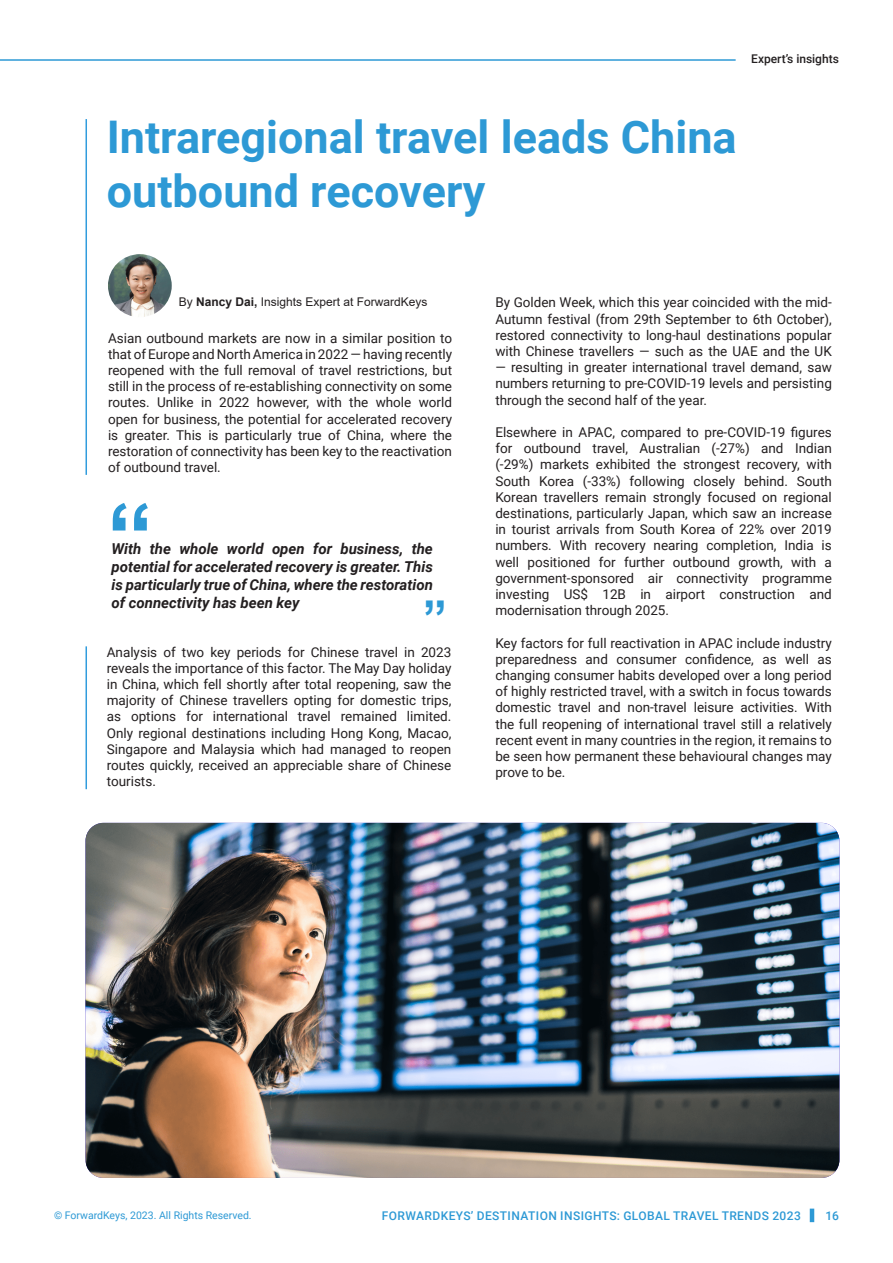
<style>
.page{position:relative;width:893px;height:1263px;background:#fff}
.page>*{position:absolute;margin:0;border:0;box-sizing:border-box;transform-origin:0 0}
.t1{font:700 93px "Arial";color:#2d99d5}
.t2{font:700 48px "Arial";color:#2d99d5}
.t3{font:700 45px/54px "Roboto";color:#2d99d5}
.Body_FINAL{font:italic 700 15px/18px "Roboto";color:#231f20;text-align:justify}
.Body_FINAL-2{font:13.5px/16.2px "Roboto";color:#231f20;text-align:justify}
.t4{font:500 12px "Roboto";letter-spacing:.035em;color:#2d99d5}
.t5{font:12px "Arial";color:#231f20}
.t6{font:500 12px "Roboto";color:#231f20}
.t7{font:10.5px "Roboto";color:#2d99d5}
.s1{font-weight:700}
</style>
<div class="page">
<hr style="left:810px;top:1208px;width:4px;height:14px;background:#2d99d5">
<hr style="left:86px;top:119px;width:1px;height:356px;background:#319cdd">
<hr style="left:86px;top:646px;width:1px;height:143px;background:#319cdd">
<img style="left:108px;top:254px;width:64px;height:63px;border-radius:32px">
<img style="left:86px;top:823px;width:753px;height:355px">
<hr style="left:0;top:59px;width:736px;height:2px;background:#2d99d5">
<p class="t6" style="left:751px;top:50px;width:89px">Expert’s insights</p>
<p class="t3" style="left:107px;top:108px;width:631px">Intraregional travel leads China outbound recovery</p>
<p class="t5" style="left:179px;top:293px;width:250px">By <span class="s1">Nancy Dai,</span> Insights Expert at ForwardKeys</p>
<p class="Body_FINAL-2" style="left:108px;top:329px;width:346px">Asian outbound markets are now in a similar position to that of Europe and North America in 2022 — having recently reopened with the full removal of travel restrictions, but still in the process of re-establishing connectivity on some routes. Unlike in 2022 however, with the whole world open for business, the potential for accelerated recovery is greater. This is particularly true of China, where the restoration of connectivity has been key to the reactivation of outbound travel.</p>
<p class="t1" style="left:107px;top:472px;width:48px">“</p>
<p class="Body_FINAL" style="left:112px;top:539px;width:323px">With the whole world open for business, the potential for accelerated recovery is greater. This is particularly true of China, where the restoration of connectivity has been key</p>
<p class="t2" style="left:423px;top:584px;width:25px">”</p>
<p class="Body_FINAL-2" style="left:107px;top:643px;width:346px">Analysis of two key periods for Chinese travel in 2023 reveals the importance of this factor. The May Day holiday in China, which fell shortly after total reopening, saw the majority of Chinese travellers opting for domestic trips, as options for international travel remained limited.<br>Only regional destinations including Hong Kong, Macao, Singapore and Malaysia which had managed to reopen routes quickly, received an appreciable share of Chinese tourists.</p>
<p class="Body_FINAL-2" style="left:495px;top:294px;width:338px">By Golden Week, which this year coincided with the mid-Autumn festival (from 29th September to 6th October), restored connectivity to long-haul destinations popular with Chinese travellers — such as the UAE and the UK</p>
<p class="Body_FINAL-2" style="left:495px;top:359px;width:338px">— resulting in greater international travel demand, saw numbers returning to pre-COVID-19 levels and persisting through the second half of the year.</p>
<p class="Body_FINAL-2" style="left:495px;top:424px;width:338px">Elsewhere in APAC, compared to pre-COVID-19 figures for outbound travel, Australian (-27%) and Indian (-29%) markets exhibited the strongest recovery, with South Korea (-33%) following closely behind. South Korean travellers remain strongly focused on regional destinations, particularly Japan, which saw an increase in tourist arrivals from South Korea of 22% over 2019 numbers. With recovery nearing completion, India is well positioned for further outbound growth, with a government-sponsored air connectivity programme investing US$ 12B in airport construction and modernisation through 2025.</p>
<p class="Body_FINAL-2" style="left:495px;top:634px;width:338px">Key factors for full reactivation in APAC include industry preparedness and consumer confidence, as well as changing consumer habits developed over a long period of highly restricted travel, with a switch in focus towards domestic travel and non-travel leisure activities. With the full reopening of international travel still a relatively recent event in many countries in the region, it remains to be seen how permanent these behavioural changes may prove to be.</p>
<p class="t7" style="left:54px;top:1207px;width:199px">© ForwardKeys, 2023. All Rights Reserved.</p>
<p class="t4" style="left:382px;top:1207px;width:421px">FORWARDKEYS’ DESTINATION INSIGHTS: GLOBAL TRAVEL TRENDS 2023</p>
<p class="t4" style="left:825px;top:1207px;width:15px">16</p>
</div>
